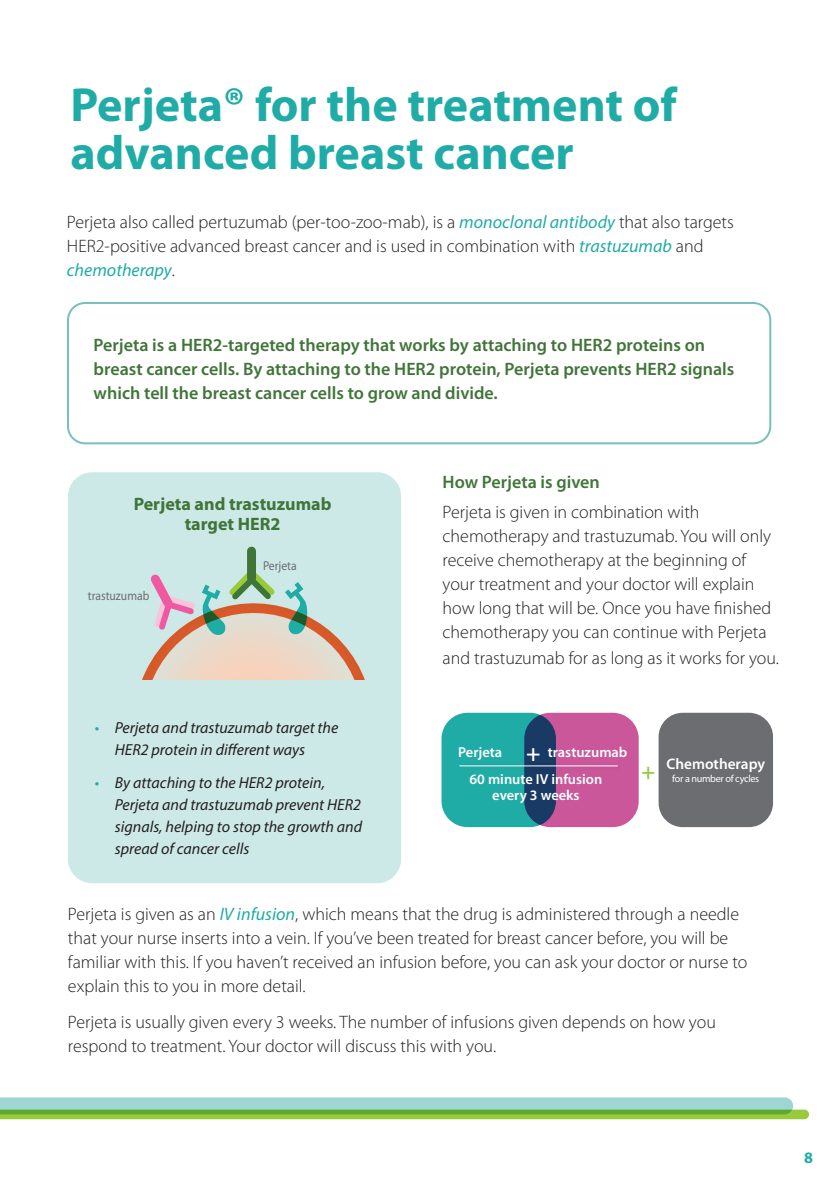
<style>
.page{position:relative;width:840px;height:1191px;background:#fff}
.page>*{position:absolute;margin:0;border:0;box-sizing:border-box;transform-origin:0 0}
.t1{font:700 48px/48px "Myriad Pro";color:#20aca6}
.t2{font:600 23px "Myriad Pro";color:#99ca3b}
.t3{font:300 18px/24px "Myriad Pro";color:#231f20}
.t4{font:600 18px/24px "Myriad Pro";color:#407538}
.t5{font:700 18px/20px "Myriad Pro";color:#407538;text-align:center}
.t6{font:italic 16px/22px "Myriad Pro";color:#231f20}
.t7{font:700 16px "Myriad Pro";color:#20aca6}
.t8{font:600 15.2px "Myriad Pro";color:#fff}
.t9{font:600 14.4px/26.6px "Myriad Pro";color:#fff}
.t10{font:13px "Myriad Pro";color:#6c6d70;scale:.9 1}
.t11{font:10.2px "Myriad Pro";letter-spacing:-.03em;color:#fff}
.s1{font-weight:400;font-style:italic;color:#20aca6}
.s2{font-style:normal;color:#20aca6}
.s3{font-size:24px}
</style>
<div class="page">
<div style="left:658px;top:713px;width:114px;height:114px;background:#6c6d70;border-radius:24px"></div>
<div style="left:441px;top:713px;width:114px;height:114px;background:#20aca6;border-radius:26px"></div>
<svg style="left:524px;top:713px;width:114px;height:114px;background:#9e508d"></svg>
<div style="left:68px;top:472px;width:333px;height:411px;background:#cde9e7;border-radius:24px"></div>
<div style="left:67px;top:302px;width:703px;height:142px;border:2px solid #77c0bd;border-radius:17px"></div>
<div style="left:247px;top:551px;width:9px;height:27px;background:#407538"></div>
<svg style="left:142px;top:573px;width:223px;height:106px"></svg>
<div style="left:455px;top:762px;width:167px;height:10px;background:#231f20;opacity:.2"></div>
<hr style="left:459px;top:765px;width:158px;height:1px;background:#fff">
<svg style="left:0;top:1097px;width:808px;height:22px;background:#91ca90"></svg>
<h1 class="t1" style="left:70px;top:82px;width:607px">Perjeta® for the treatment of advanced breast cancer</h1>
<p class="t3" style="left:67px;top:210px;width:668px">Perjeta also called pertuzumab (per-too-zoo-mab), is a <span class="s1">monoclonal antibody</span> that also targets<br>HER2-positive advanced breast cancer and is used in combination with <span class="s1">trastuzumab</span> and <span class="s1">chemotherapy</span>.</p>
<p class="t4" style="left:93px;top:333px;width:642px">Perjeta is a HER2-targeted therapy that works by attaching to HER2 proteins on breast cancer cells. By attaching to the HER2 protein, Perjeta prevents HER2 signals which tell the breast cancer cells to grow and divide.</p>
<p class="t5" style="left:134px;top:494px;width:199px">Perjeta and trastuzumab target HER2</p>
<p class="t10" style="left:88px;top:589px;width:70px">trastuzumab</p>
<p class="t10" style="left:263px;top:558px;width:39px">Perjeta</p>
<p class="t6" style="left:115px;top:716px;width:225px;text-indent:-20px"><span class="s2">•</span> Perjeta and trastuzumab target the<br>HER2 protein in different ways</p>
<p class="t6" style="left:115px;top:771px;width:249px;text-indent:-20px"><span class="s2">•</span> By attaching to the HER2 protein, Perjeta and trastuzumab prevent HER2 signals, helping to stop the growth and spread of cancer cells</p>
<p class="t4" style="left:442px;top:470px;width:159px">How Perjeta is given</p>
<p class="t3" style="left:442px;top:500px;width:338px">Perjeta is given in combination with chemotherapy and trastuzumab. You will only receive chemotherapy at the beginning of your treatment and your doctor will explain how long that will be. Once you have finished chemotherapy you can continue with Perjeta and trastuzumab for as long as it works for you.</p>
<p class="t9" style="left:469px;top:739px;width:159px;text-indent:-11px">Perjeta <span class="s3">+</span> trastuzumab<br>60 minute IV infusion</p>
<p class="t9" style="left:492px;top:782px;width:89px">every 3 weeks</p>
<p class="t2" style="left:641px;top:758px;width:15px">+</p>
<p class="t8" style="left:666px;top:756px;width:100px">Chemotherapy</p>
<p class="t11" style="left:672px;top:773px;width:88px">for a number of cycles</p>
<p class="t3" style="left:68px;top:902px;width:680px">Perjeta is given as an <span class="s1">IV infusion</span>, which means that the drug is administered through a needle that your nurse inserts into a vein. If you’ve been treated for breast cancer before, you will be familiar with this. If you haven’t received an infusion before, you can ask your doctor or nurse to explain this to you in more detail.</p>
<p class="t3" style="left:68px;top:1010px;width:649px">Perjeta is usually given every 3 weeks. The number of infusions given depends on how you respond to treatment. Your doctor will discuss this with you.</p>
<p class="t7" style="left:803px;top:1148px;width:10px">8</p>
</div>
